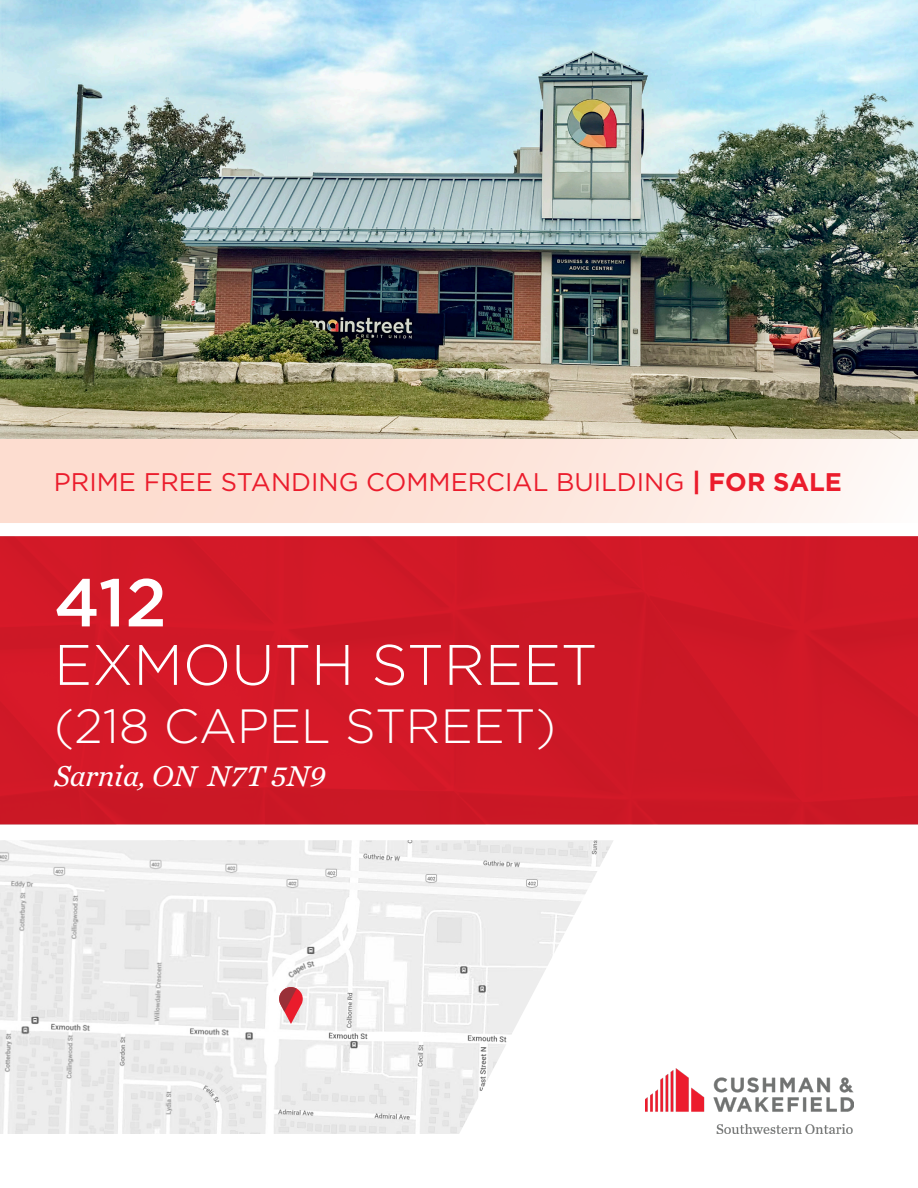
<style>
.page{position:relative;width:918px;height:1188px;background:#fff}
.page>*{position:absolute;margin:0;border:0;box-sizing:border-box;transform-origin:0 0}
.t1{font:500 67.5px "Gotham";color:#fff}
.t2{font:300 57px "Gotham";color:#fff}
.t3{font:300 48px "Gotham";color:#fff}
.t4{font:italic 30px "Chronicle Text G2";color:#fff}
.t5{font:25.5px "Gotham";color:#eb1c2c}
.s1{font-weight:700}
</style>
<div class="page">
<div style="left:0;top:536px;width:918px;height:288px;background:#d11927"></div>
<svg style="left:0;top:438px;width:918px;height:85px;background:#fce5dc"></svg>
<img style="left:645px;top:1068px;width:208px;height:66px">
<img style="left:0;top:0;width:918px;height:438px">
<img style="left:0;top:840px;width:613px;height:294px">
<svg style="left:279px;top:987px;width:24px;height:37px"></svg>
<p class="t5" style="left:54px;top:465px;width:790px">PRIME FREE STANDING COMMERCIAL BUILDING <span class="s1">| FOR SALE</span></p>
<p class="t1" style="left:54px;top:558px;width:114px">412</p>
<p class="t2" style="left:54px;top:629px;width:545px">EXMOUTH STREET</p>
<p class="t3" style="left:54px;top:696px;width:504px">(218 CAPEL STREET)</p>
<p class="t4" style="left:54px;top:753px;width:273px">Sarnia, ON N7T 5N9</p>
</div>
